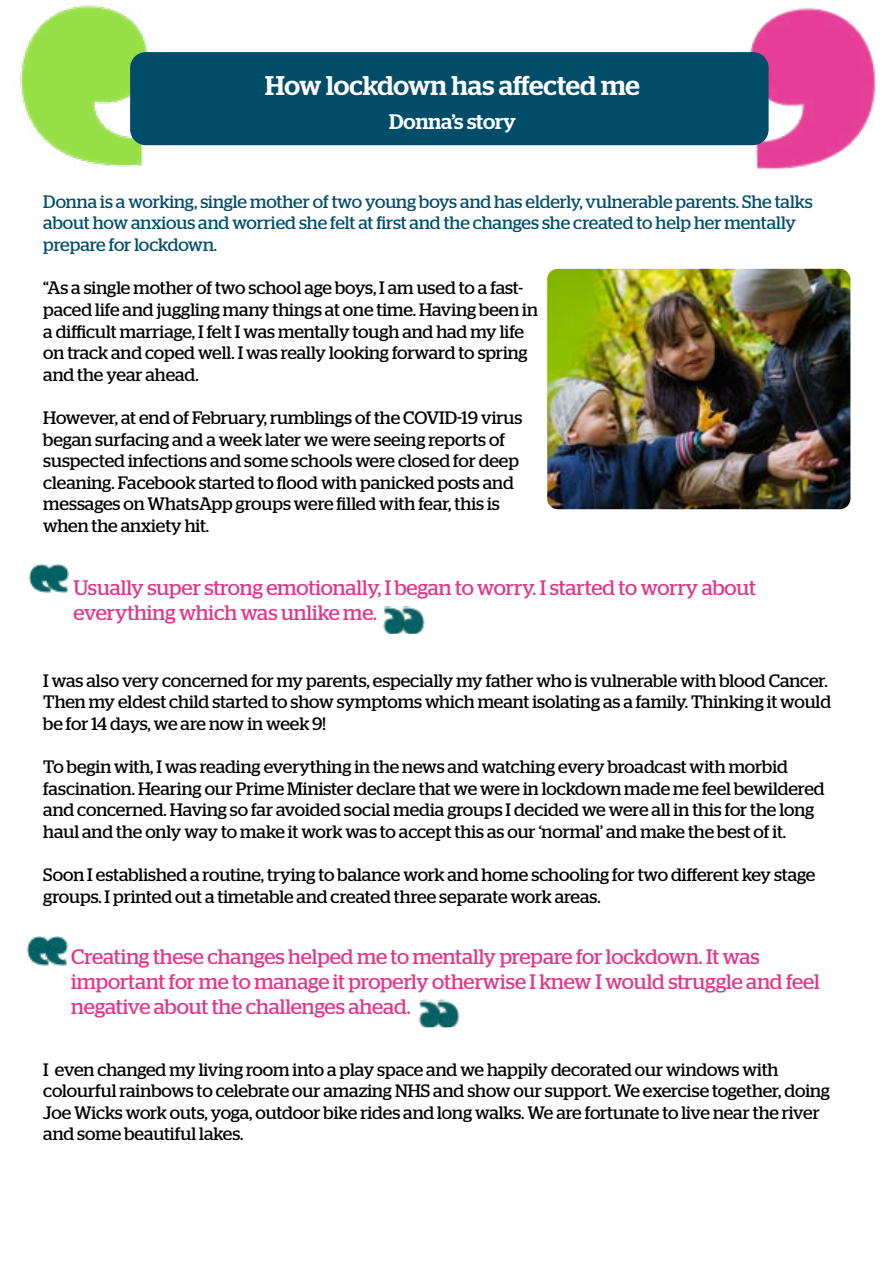
<style>
.page{position:relative;width:893px;height:1263px;background:#fff}
.page>*{position:absolute;margin:0;border:0;box-sizing:border-box;transform-origin:0 0}
.t1{font:500 27px "Stag";letter-spacing:-.005em;color:#fff}
.t2{font:21px/25.2px "Stag";letter-spacing:-.005em;color:#e4358b}
.t3{font:500 21px "Stag";color:#fff}
.t4{font:18px/21.6px "Stag";letter-spacing:-.005em;color:#000}
.t5{font:18px/21.6px "Stag";letter-spacing:-.005em;color:#004d6a}
</style>
<div class="page">
<img style="left:725px;top:7px;width:151px;height:164px">
<img style="left:20px;top:5px;width:149px;height:162px">
<div style="left:130px;top:52px;width:639px;height:93px;background:#004d6a;border-radius:16px"></div>
<img style="left:55px;top:564px;width:15px;height:29px">
<img style="left:28px;top:564px;width:27px;height:29px">
<img style="left:383px;top:606px;width:14px;height:28px">
<img style="left:397px;top:606px;width:28px;height:28px">
<img style="left:443px;top:999px;width:17px;height:29px">
<img style="left:418px;top:999px;width:25px;height:29px">
<img style="left:53px;top:937px;width:16px;height:28px">
<img style="left:26px;top:937px;width:27px;height:28px">
<img style="left:547px;top:269px;width:303px;height:240px">
<h1 class="t1" style="left:265px;top:70px;width:376px">How lockdown has affected me</h1>
<p class="t3" style="left:389px;top:109px;width:128px">Donna’s story</p>
<p class="t5" style="left:43px;top:191px;width:771px">Donna is a working, single mother of two young boys and has elderly, vulnerable parents. She talks about how anxious and worried she felt at first and the changes she created to help her mentally prepare for lockdown.</p>
<p class="t4" style="left:43px;top:277px;width:496px">“As a single mother of two school age boys, I am used to a fast&shy;paced life and juggling many things at one time. Having been in a difficult marriage, I felt I was mentally tough and had my life on track and coped well. I was really looking forward to spring and the year ahead.</p>
<p class="t4" style="left:43px;top:407px;width:481px">However, at end of February, rumblings of the COVID-19 virus began surfacing and a week later we were seeing reports of suspected infections and some schools were closed for deep cleaning. Facebook started to flood with panicked posts and messages on WhatsApp groups were filled with fear, this is when the anxiety hit.</p>
<p class="t2" style="left:73px;top:575px;width:684px">Usually super strong emotionally, I began to worry. I started to worry about everything which was unlike me.</p>
<p class="t4" style="left:43px;top:669px;width:789px">I was also very concerned for my parents, especially my father who is vulnerable with blood Cancer.<br>Then my eldest child started to show symptoms which meant isolating as a family. Thinking it would be for 14 days, we are now in week 9!</p>
<p class="t4" style="left:43px;top:756px;width:783px">To begin with, I was reading everything in the news and watching every broadcast with morbid fascination. Hearing our Prime Minister declare that we were in lockdown made me feel bewildered and concerned. Having so far avoided social media groups I decided we were all in this for the long haul and the only way to make it work was to accept this as our ‘normal’ and make the best of it.</p>
<p class="t4" style="left:43px;top:864px;width:774px">Soon I established a routine, trying to balance work and home schooling for two different key stage groups. I printed out a timetable and created three separate work areas.</p>
<p class="t2" style="left:71px;top:944px;width:750px">Creating these changes helped me to mentally prepare for lockdown. It was important for me to manage it properly otherwise I knew I would struggle and feel negative about the challenges ahead.</p>
<p class="t4" style="left:43px;top:1058px;width:788px">I even changed my living room into a play space and we happily decorated our windows with colourful rainbows to celebrate our amazing NHS and show our support. We exercise together, doing Joe Wicks work outs, yoga, outdoor bike rides and long walks. We are fortunate to live near the river and some beautiful lakes.</p>
</div>
